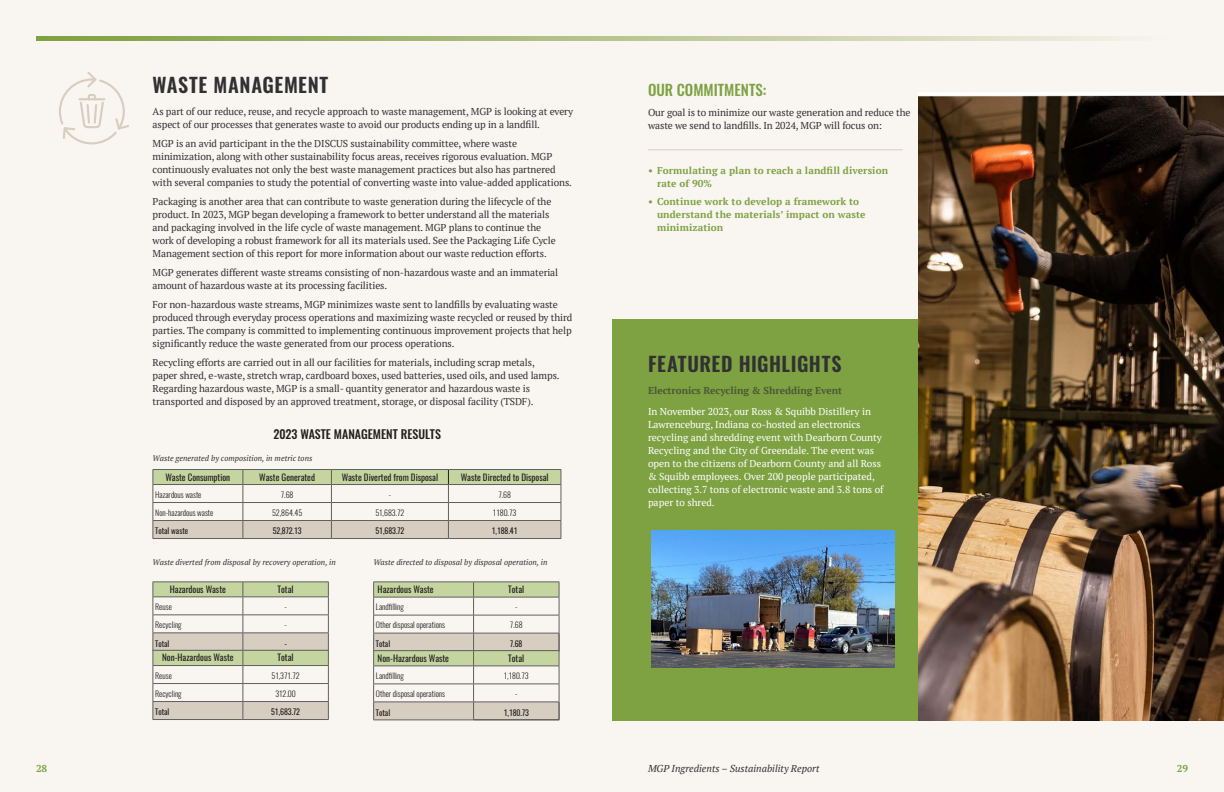
<style>
.page{position:relative;width:1224px;height:792px;background:#f9f6f2}
.page>*{position:absolute;margin:0;border:0;box-sizing:border-box;transform-origin:0 0}
.t1{font:600 20px "Oswald";letter-spacing:.035em;color:#313133}
.t2{font:500 15px "Oswald";color:#7ea142}
.t3{font:500 12px "Oswald";color:#231f20}
.t4{font:10px/13px "PT Serif";letter-spacing:-.01em;color:#313133}
.t5{font:10px/13px "PT Serif";color:#fff}
.t6{font:700 10px/13px "PT Serif";letter-spacing:.01em;color:#7ea142}
.t7{font:700 10px "PT Serif";color:#495a35}
.t8{font:italic 10px "PT Serif";color:#313133}
.Table_Column_Header{font:9px "Oswald";color:#231f20}
.t9{font:italic 8px "PT Serif";color:#313133}
.Table_Row_Header{font:300 8px "Oswald";color:#231f20}
.table_body{font:300 8px "Oswald";color:#231f20}
.table_body-2{font:8px "Oswald";color:#231f20}
.Table_Row_Header-2{font:8px "Oswald";color:#231f20}
</style>
<div class="page">
<div style="left:612px;top:319px;width:306px;height:402px;background:#7ea142"></div>
<svg style="left:36px;top:36px;width:1089px;height:4px;background:#b5c48e"></svg>
<hr style="left:648px;top:149px;width:255px;height:1px;background:#d7cdc0">
<svg style="left:59px;top:72px;width:70px;height:72px"></svg>
<img style="left:918px;top:93px;width:306px;height:628px">
<hr style="left:153px;top:469px;width:90px;height:1px;background:#606060">
<hr style="left:448px;top:469px;width:113px;height:1px;background:#606060">
<hr style="left:243px;top:469px;width:88px;height:1px;background:#606060">
<hr style="left:331px;top:469px;width:117px;height:1px;background:#606060">
<svg style="left:153px;top:470px;width:409px;height:69px"></svg>
<hr style="left:448px;top:538px;width:113px;height:1px;background:#606060">
<svg style="left:153px;top:582px;width:176px;height:138px"></svg>
<hr style="left:243px;top:719px;width:86px;height:1px;background:#606060">
<hr style="left:373px;top:720px;width:101px;height:1px;background:#606060">
<svg style="left:373px;top:582px;width:187px;height:138px"></svg>
<hr style="left:474px;top:720px;width:85px;height:1px;background:#231f20">
<img style="left:651px;top:531px;width:243px;height:136px">
<p class="t1" style="left:153px;top:75px;width:177px">WASTE MANAGEMENT</p>
<p class="t2" style="left:648px;top:79px;width:120px">OUR COMMITMENTS:</p>
<p class="t4" style="left:153px;top:105px;width:422px">As part of our reduce, reuse, and recycle approach to waste management, MGP is looking at every aspect of our processes that generates waste to avoid our products ending up in a landfill.</p>
<p class="t4" style="left:153px;top:137px;width:421px">MGP is an avid participant in the the DISCUS sustainability committee, where waste minimization, along with other sustainability focus areas, receives rigorous evaluation. MGP continuously evaluates not only the best waste management practices but also has partnered with several companies to study the potential of converting waste into value-added applications.</p>
<p class="t4" style="left:153px;top:195px;width:405px">Packaging is another area that can contribute to waste generation during the lifecycle of the product. In 2023, MGP began developing a framework to better understand all the materials and packaging involved in the life cycle of waste management. MGP plans to continue the work of developing a robust framework for all its materials used. See the Packaging Life Cycle Management section of this report for more information about our waste reduction efforts.</p>
<p class="t4" style="left:153px;top:266px;width:407px">MGP generates different waste streams consisting of non-hazardous waste and an immaterial amount of hazardous waste at its processing facilities.</p>
<p class="t4" style="left:153px;top:298px;width:421px">For non-hazardous waste streams, MGP minimizes waste sent to landfills by evaluating waste produced through everyday process operations and maximizing waste recycled or reused by third parties. The company is committed to implementing continuous improvement projects that help significantly reduce the waste generated from our process operations.</p>
<p class="t4" style="left:153px;top:356px;width:409px">Recycling efforts are carried out in all our facilities for materials, including scrap metals, paper shred, e-waste, stretch wrap, cardboard boxes, used batteries, used oils, and used lamps.<br>Regarding hazardous waste, MGP is a small- quantity generator and hazardous waste is transported and disposed by an approved treatment, storage, or disposal facility (TSDF).</p>
<p class="t3" style="left:273px;top:426px;width:169px">2023 WASTE MANAGEMENT RESULTS</p>
<p class="t9" style="left:153px;top:453px;width:161px">Waste generated by composition, in metric tons</p>
<p class="Table_Column_Header" style="left:166px;top:471px;width:66px">Waste Consumption</p>
<p class="Table_Column_Header" style="left:259px;top:471px;width:57px">Waste Generated</p>
<p class="Table_Column_Header" style="left:342px;top:471px;width:98px">Waste Diverted from Disposal</p>
<p class="Table_Column_Header" style="left:461px;top:471px;width:89px">Waste Directed to Disposal</p>
<p class="Table_Row_Header" style="left:155px;top:489px;width:48px">Hazardous waste</p>
<p class="table_body" style="left:281px;top:489px;width:14px">7.68</p>
<p class="table_body" style="left:389px;top:489px;width:4px">-</p>
<p class="table_body" style="left:498px;top:489px;width:14px">7.68</p>
<p class="Table_Row_Header" style="left:155px;top:507px;width:60px">Non-hazardous waste</p>
<p class="table_body" style="left:272px;top:507px;width:32px">52,864.45</p>
<p class="table_body" style="left:375px;top:507px;width:31px">51,683.72</p>
<p class="table_body" style="left:493px;top:507px;width:25px">1180.73</p>
<p class="Table_Row_Header-2" style="left:155px;top:525px;width:34px">Total waste</p>
<p class="table_body-2" style="left:273px;top:525px;width:30px">52,872.13</p>
<p class="table_body-2" style="left:375px;top:525px;width:30px">51,683.72</p>
<p class="table_body-2" style="left:492px;top:525px;width:27px">1,188.41</p>
<p class="t9" style="left:153px;top:557px;width:185px">Waste diverted from disposal by recovery operation, in</p>
<p class="Table_Column_Header" style="left:170px;top:583px;width:58px">Hazardous Waste</p>
<p class="Table_Column_Header" style="left:278px;top:583px;width:17px">Total</p>
<p class="Table_Row_Header" style="left:155px;top:602px;width:18px">Reuse</p>
<p class="table_body" style="left:284px;top:602px;width:4px">-</p>
<p class="Table_Row_Header" style="left:155px;top:620px;width:28px">Recycling</p>
<p class="table_body" style="left:284px;top:620px;width:4px">-</p>
<p class="Table_Row_Header-2" style="left:155px;top:638px;width:16px">Total</p>
<p class="table_body-2" style="left:284px;top:638px;width:4px">-</p>
<p class="Table_Column_Header" style="left:162px;top:652px;width:73px">Non-Hazardous Waste</p>
<p class="Table_Column_Header" style="left:278px;top:652px;width:17px">Total</p>
<p class="Table_Row_Header" style="left:155px;top:670px;width:18px">Reuse</p>
<p class="table_body" style="left:272px;top:670px;width:30px">51,371.72</p>
<p class="Table_Row_Header" style="left:155px;top:688px;width:28px">Recycling</p>
<p class="table_body" style="left:275px;top:688px;width:22px">312.00</p>
<p class="Table_Row_Header-2" style="left:155px;top:707px;width:16px">Total</p>
<p class="table_body-2" style="left:271px;top:707px;width:30px">51,683.72</p>
<p class="t9" style="left:373px;top:557px;width:176px">Waste directed to disposal by disposal operation, in</p>
<p class="Table_Column_Header" style="left:378px;top:583px;width:58px">Hazardous Waste</p>
<p class="Table_Column_Header" style="left:508px;top:583px;width:17px">Total</p>
<p class="Table_Row_Header" style="left:376px;top:602px;width:30px">Landfilling</p>
<p class="table_body" style="left:515px;top:602px;width:4px">-</p>
<p class="Table_Row_Header" style="left:376px;top:620px;width:71px">Other disposal operations</p>
<p class="table_body" style="left:510px;top:620px;width:14px">7.68</p>
<p class="Table_Row_Header-2" style="left:376px;top:638px;width:16px">Total</p>
<p class="table_body-2" style="left:510px;top:638px;width:14px">7.68</p>
<p class="Table_Column_Header" style="left:378px;top:652px;width:73px">Non-Hazardous Waste</p>
<p class="Table_Column_Header" style="left:508px;top:652px;width:17px">Total</p>
<p class="Table_Row_Header" style="left:376px;top:671px;width:30px">Landfilling</p>
<p class="table_body" style="left:504px;top:671px;width:26px">1,180.73</p>
<p class="Table_Row_Header" style="left:376px;top:689px;width:71px">Other disposal operations</p>
<p class="table_body" style="left:515px;top:689px;width:4px">-</p>
<p class="Table_Row_Header-2" style="left:376px;top:707px;width:16px">Total</p>
<p class="table_body-2" style="left:504px;top:707px;width:27px">1,180.73</p>
<p class="t4" style="left:648px;top:106px;width:264px">Our goal is to minimize our waste generation and reduce the waste we send to landfills. In 2024, MGP will focus on:</p>
<p class="t6" style="left:657px;top:164px;width:233px;text-indent:-9px">• Formulating a plan to reach a landfill diversion rate of 90%</p>
<p class="t6" style="left:657px;top:194px;width:210px;text-indent:-9px">• Continue work to develop a framework to understand the materials’ impact on waste minimization</p>
<p class="t1" style="left:648px;top:354px;width:195px">FEATURED HIGHLIGHTS</p>
<p class="t7" style="left:648px;top:384px;width:196px">Electronics Recycling &amp; Shredding Event</p>
<p class="t5" style="left:648px;top:405px;width:237px">In November 2023, our Ross &amp; Squibb Distillery in Lawrenceburg, Indiana co-hosted an electronics recycling and shredding event with Dearborn County Recycling and the City of Greendale. The event was open to the citizens of Dearborn County and all Ross &amp; Squibb employees. Over 200 people participated, collecting 3.7 tons of electronic waste and 3.8 tons of paper to shred.</p>
<p class="t6" style="left:36px;top:762px;width:13px">28</p>
<p class="t8" style="left:648px;top:762px;width:173px">MGP Ingredients – Sustainability Report</p>
<p class="t6" style="left:1177px;top:762px;width:13px">29</p>
</div>
